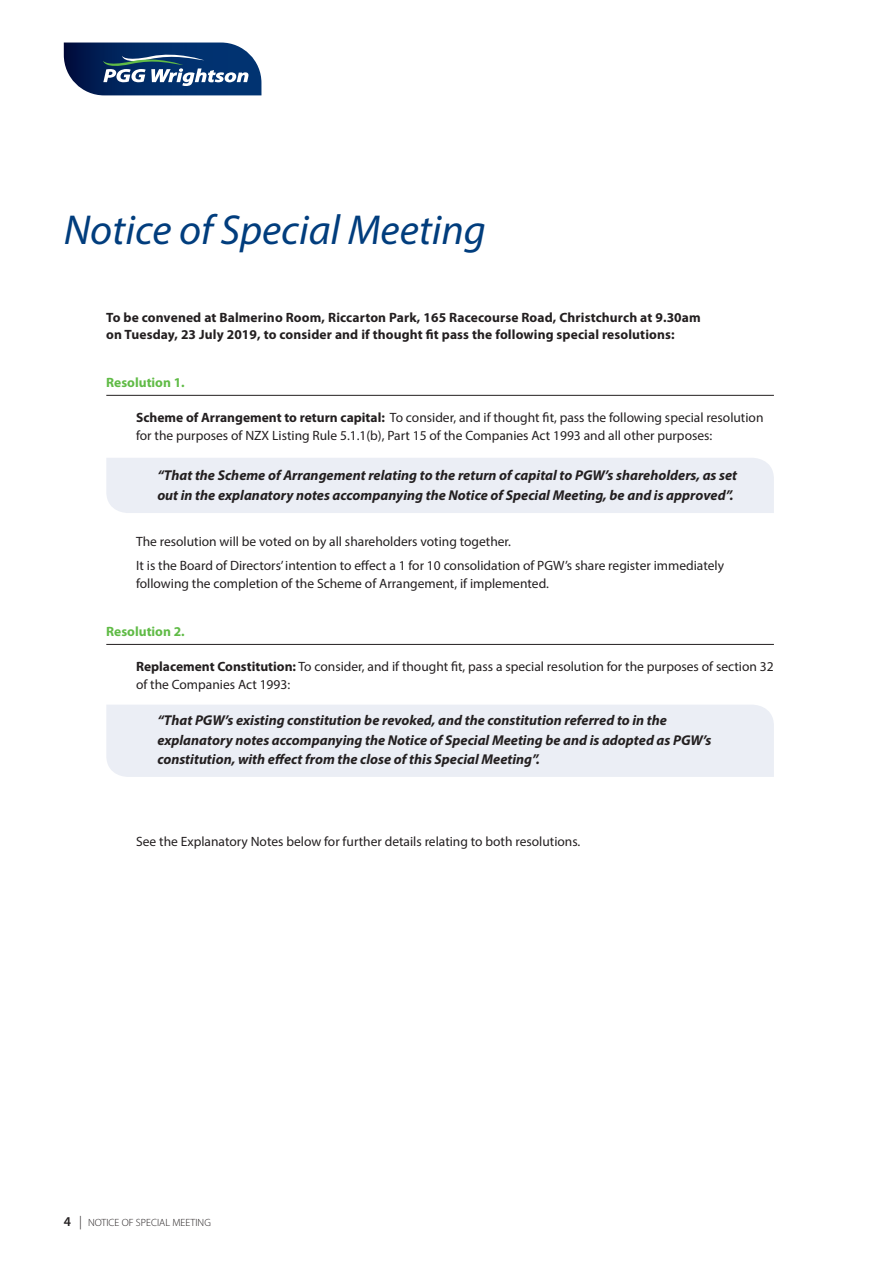
<style>
.page{position:relative;width:893px;height:1263px;background:#fff}
.page>*{position:absolute;margin:0;border:0;box-sizing:border-box;transform-origin:0 0}
.t1{font:italic 42px "Myriad Pro";color:#013d7d}
.t2{font:italic 700 14.25px/19.5px "Myriad Pro";color:#231f20}
.t3{font:13.5px/18px "Myriad Pro";color:#231f20}
.t4{font:700 13.5px/17.2px "Myriad Pro";letter-spacing:.01em;color:#231f20}
.t5{font:700 13.5px "Myriad Pro";color:#60bb46}
.t6{font:300 10.5px "Myriad Pro";color:#231f20}
.s1{font-weight:700}
.s2{font-weight:600;font-size:13.5px}
.s3{font-size:13.5px}
</style>
<div class="page">
<div style="left:106px;top:458px;width:668px;height:55px;background:#ebeef5"></div>
<div style="left:106px;top:705px;width:668px;height:72px;background:#ebeef5"></div>
<svg style="left:64px;top:43px;width:197px;height:52px;background:#2f517e"></svg>
<hr style="left:106px;top:395px;width:668px;height:1px;background:#231f20">
<hr style="left:106px;top:644px;width:668px;height:1px;background:#231f20">
<h1 class="t1" style="left:64px;top:204px;width:424px">Notice of Special Meeting</h1>
<p class="t4" style="left:106px;top:309px;width:596px">To be convened at Balmerino Room, Riccarton Park, 165 Racecourse Road, Christchurch at 9.30am on Tuesday, 23 July 2019, to consider and if thought fit pass the following special resolutions:</p>
<p class="t5" style="left:106px;top:374px;width:80px">Resolution 1.</p>
<p class="t3" style="left:136px;top:408px;width:629px"><span class="s1">Scheme of Arrangement to return capital:</span> To consider, and if thought fit, pass the following special resolution for the purposes of NZX Listing Rule 5.1.1(b), Part 15 of the Companies Act 1993 and all other purposes:</p>
<p class="t2" style="left:157px;top:465px;width:581px">“That the Scheme of Arrangement relating to the return of capital to PGW’s shareholders, as set out in the explanatory notes accompanying the Notice of Special Meeting, be and is approved”.</p>
<p class="t3" style="left:136px;top:529px;width:589px;line-height:24.5px">The resolution will be voted on by all shareholders voting together.<br>It is the Board of Directors’ intention to effect a 1 for 10 consolidation of PGW’s share register immediately</p>
<p class="t3" style="left:136px;top:574px;width:414px">following the completion of the Scheme of Arrangement, if implemented.</p>
<p class="t5" style="left:106px;top:624px;width:80px">Resolution 2.</p>
<p class="t3" style="left:136px;top:657px;width:639px"><span class="s1">Replacement Constitution:</span> To consider, and if thought fit, pass a special resolution for the purposes of section 32 of the Companies Act 1993:</p>
<p class="t2" style="left:157px;top:710px;width:556px">“That PGW’s existing constitution be revoked, and the constitution referred to in the explanatory notes accompanying the Notice of Special Meeting be and is adopted as PGW’s constitution, with effect from the close of this Special Meeting”.</p>
<p class="t3" style="left:136px;top:832px;width:446px">See the Explanatory Notes below for further details relating to both resolutions.</p>
<p class="t6" style="left:64px;top:1216px;width:149px"><span class="s2">4</span> <span class="s3">|</span> NOTICE OF SPECIAL MEETING</p>
</div>
